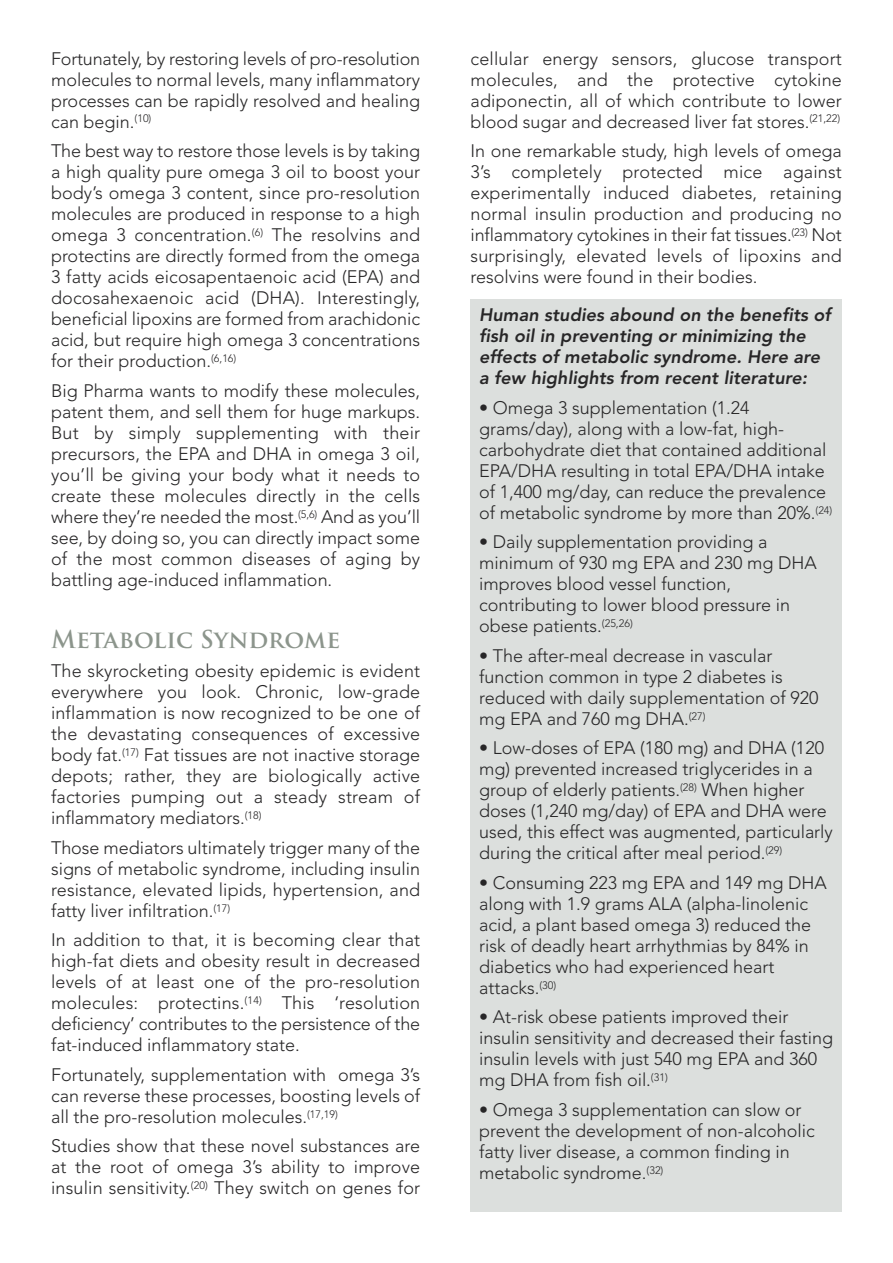
<style>
.page{position:relative;width:893px;height:1263px;background:#fff}
.page>*{position:absolute;margin:0;border:0;box-sizing:border-box;transform-origin:0 0}
.t1{font:700 24px "Trajan Pro";color:#8c958c}
.t2{font:300 18px/21px "Avenir";color:#272627;text-align:justify}
.t3{font:italic 800 18px/21px "Avenir";letter-spacing:.005em;color:#272627}
</style>
<div class="page">
<div style="left:471px;top:299px;width:371px;height:913px;background:#dcdfdd"></div>
<p class="t2" style="left:51px;top:49px;width:371px">Fortunately, by restoring levels of pro-resolution molecules to normal levels, many inflammatory processes can be rapidly resolved and healing can begin.<sup>(10)</sup></p>
<p class="t2" style="left:51px;top:142px;width:371px">The best way to restore those levels is by taking a high quality pure omega 3 oil to boost your body’s omega 3 content, since pro-resolution molecules are produced in response to a high omega 3 concentration.<sup>(6)</sup> The resolvins and protectins are directly formed from the omega 3 fatty acids eicosapentaenoic acid (EPA) and docosahexaenoic acid (DHA). Interestingly, beneficial lipoxins are formed from arachidonic acid, but require high omega 3 concentrations for their production.<sup>(6,16)</sup></p>
<p class="t2" style="left:51px;top:381px;width:371px">Big Pharma wants to modify these molecules, patent them, and sell them for huge markups.<br>But by simply supplementing with their precursors, the EPA and DHA in omega 3 oil, you’ll be giving your body what it needs to create these molecules directly in the cells where they’re needed the most.<sup>(5,6)</sup> And as you’ll see, by doing so, you can directly impact some of the most common diseases of aging by battling age-induced inflammation.</p>
<h1 class="t1" style="left:51px;top:630px;width:291px">Metabolic Syndrome</h1>
<p class="t2" style="left:51px;top:662px;width:371px">The skyrocketing obesity epidemic is evident everywhere you look. Chronic, low-grade inflammation is now recognized to be one of the devastating consequences of excessive body fat.<sup>(17)</sup> Fat tissues are not inactive storage depots; rather, they are biologically active factories pumping out a steady stream of inflammatory mediators.<sup>(18)</sup></p>
<p class="t2" style="left:51px;top:838px;width:371px">Those mediators ultimately trigger many of the signs of metabolic syndrome, including insulin resistance, elevated lipids, hypertension, and fatty liver infiltration.<sup>(17)</sup></p>
<p class="t2" style="left:51px;top:931px;width:371px">In addition to that, it is becoming clear that high-fat diets and obesity result in decreased levels of at least one of the pro-resolution molecules: protectins.<sup>(14)</sup> This ‘resolution deficiency’ contributes to the persistence of the fat-induced inflammatory state.</p>
<p class="t2" style="left:51px;top:1065px;width:371px">Fortunately, supplementation with omega 3’s can reverse these processes, boosting levels of all the pro-resolution molecules.<sup>(17,19)</sup></p>
<p class="t2" style="left:51px;top:1137px;width:371px">Studies show that these novel substances are at the root of omega 3’s ability to improve insulin sensitivity.<sup>(20)</sup> They switch on genes for</p>
<p class="t2" style="left:471px;top:49px;width:373px">cellular energy sensors, glucose transport molecules, and the protective cytokine adiponectin, all of which contribute to lower blood sugar and decreased liver fat stores.<sup>(21,22)</sup></p>
<p class="t2" style="left:471px;top:142px;width:373px">In one remarkable study, high levels of omega 3’s completely protected mice against experimentally induced diabetes, retaining normal insulin production and producing no inflammatory cytokines in their fat tissues.<sup>(23)</sup> Not surprisingly, elevated levels of lipoxins and resolvins were found in their bodies.</p>
<p class="t3" style="left:479px;top:306px;width:353px">Human studies abound on the benefits of fish oil in preventing or minimizing the effects of metabolic syndrome. Here are a few highlights from recent literature:</p>
<p class="t2" style="left:479px;top:398px;width:355px;text-align:left">• Omega 3 supplementation (1.24 grams/day), along with a low-fat, high&shy;carbohydrate diet that contained additional EPA/DHA resulting in total EPA/DHA intake of 1,400 mg/day, can reduce the prevalence of metabolic syndrome by more than 20%.<sup>(24)</sup></p>
<p class="t2" style="left:479px;top:533px;width:339px;text-align:left">• Daily supplementation providing a minimum of 930 mg EPA and 230 mg DHA improves blood vessel function, contributing to lower blood pressure in obese patients.<sup>(25,26)</sup></p>
<p class="t2" style="left:479px;top:646px;width:341px;text-align:left">• The after-meal decrease in vascular function common in type 2 diabetes is reduced with daily supplementation of 920 mg EPA and 760 mg DHA.<sup>(27)</sup></p>
<p class="t2" style="left:479px;top:739px;width:355px;text-align:left">• Low-doses of EPA (180 mg) and DHA (120 mg) prevented increased triglycerides in a group of elderly patients.<sup>(28)</sup> When higher doses (1,240 mg/day) of EPA and DHA were used, this effect was augmented, particularly during the critical after meal period.<sup>(29)</sup></p>
<p class="t2" style="left:479px;top:873px;width:349px;text-align:left">• Consuming 223 mg EPA and 149 mg DHA along with 1.9 grams ALA (alpha-linolenic acid, a plant based omega 3) reduced the risk of deadly heart arrhythmias by 84% in diabetics who had experienced heart attacks.<sup>(30)</sup></p>
<p class="t2" style="left:479px;top:1008px;width:356px;text-align:left">• At-risk obese patients improved their insulin sensitivity and decreased their fasting insulin levels with just 540 mg EPA and 360 mg DHA from fish oil.<sup>(31)</sup></p>
<p class="t2" style="left:479px;top:1100px;width:337px;text-align:left">• Omega 3 supplementation can slow or prevent the development of non-alcoholic fatty liver disease, a common finding in metabolic syndrome.<sup>(32)</sup></p>
</div>
